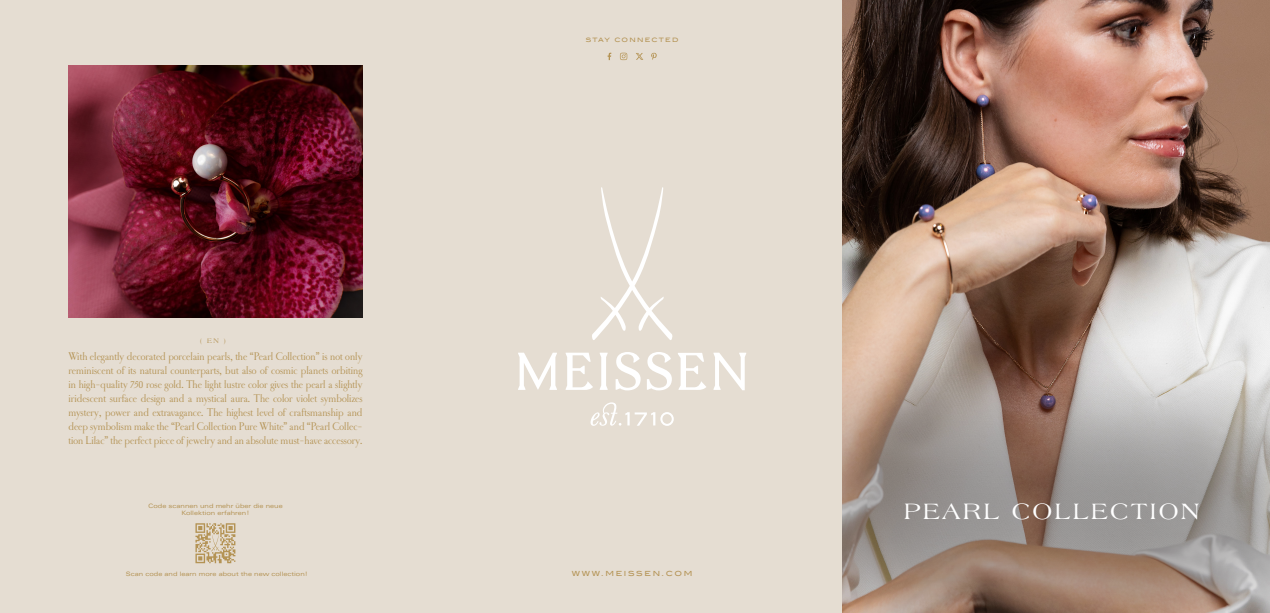
<style>
.page{position:relative;width:1270px;height:613px;background:#fff}
.page>*{position:absolute;margin:0;border:0;box-sizing:border-box;transform-origin:0 0}
.t1{font:23.8px "Americana Std";letter-spacing:.1em;color:#fff}
.t2{font:11px/14px "Royal Romain";letter-spacing:.005em;color:#b49354;text-align:justify}
.t3{font:7px "Blair ITC Std";letter-spacing:.24em;color:#b49354}
.warum_sichigosan{font:7px "Americana Std";color:#b49354}
.t4{font:expanded 6px "Univers LT Std";color:#b49354}
.Einf__Abs{font:6px "Blair ITC Std";letter-spacing:.17em;color:#b49354}
</style>
<div class="page">
<img style="left:842px;top:0;width:428px;height:334px">
<div style="left:740px;top:334px;width:530px;height:278px;background:#231f20;opacity:.38"></div>
<div style="left:0;top:0;width:842px;height:612px;background:#e5ddd2"></div>
<svg style="left:591px;top:402px;width:83px;height:23px"></svg>
<svg style="left:518px;top:352px;width:39px;height:37px"></svg>
<svg style="left:600px;top:352px;width:8px;height:37px"></svg>
<svg style="left:616px;top:352px;width:25px;height:38px"></svg>
<svg style="left:647px;top:352px;width:25px;height:38px"></svg>
<svg style="left:678px;top:353px;width:28px;height:36px"></svg>
<svg style="left:566px;top:352px;width:27px;height:37px"></svg>
<svg style="left:713px;top:352px;width:33px;height:38px"></svg>
<svg style="left:592px;top:187px;width:81px;height:153px"></svg>
<img style="left:68px;top:65px;width:294px;height:252px">
<svg style="left:195px;top:523px;width:40px;height:40px"></svg>
<svg style="left:608px;top:53px;width:3px;height:7px"></svg>
<svg style="left:620px;top:53px;width:7px;height:7px"></svg>
<svg style="left:651px;top:53px;width:6px;height:7px"></svg>
<svg style="left:636px;top:53px;width:7px;height:7px"></svg>
<p class="warum_sichigosan" style="left:200px;top:336px;width:27px">( EN )</p>
<p class="t2" style="left:68px;top:349px;width:296px">With elegantly decorated porcelain pearls, the “Pearl Collection” is not only reminiscent of its natural counterparts, but also of cosmic planets orbiting in high-quality 750 rose gold. The light lustre color gives the pearl a slightly iridescent surface design and a mystical aura. The color violet symbolizes mystery, power and extravagance. The highest level of craftsmanship and deep symbolism make the “Pearl Collection Pure White” and “Pearl Collec&shy;tion Lilac” the perfect piece of jewelry and an absolute must-have accessory.</p>
<p class="t4" style="left:148px;top:502px;width:136px">Code scannen und mehr über die neue</p>
<p class="t4" style="left:181px;top:509px;width:70px">Kollektion erfahren!</p>
<p class="t4" style="left:126px;top:570px;width:183px">Scan code and learn more about the new collection!</p>
<p class="Einf__Abs" style="left:586px;top:36px;width:94px">STAY CONNECTED</p>
<p class="t3" style="left:572px;top:569px;width:122px">WWW.MEISSEN.COM</p>
<p class="t1" style="left:904px;top:498px;width:296px">PEARL COLLECTION</p>
</div>
